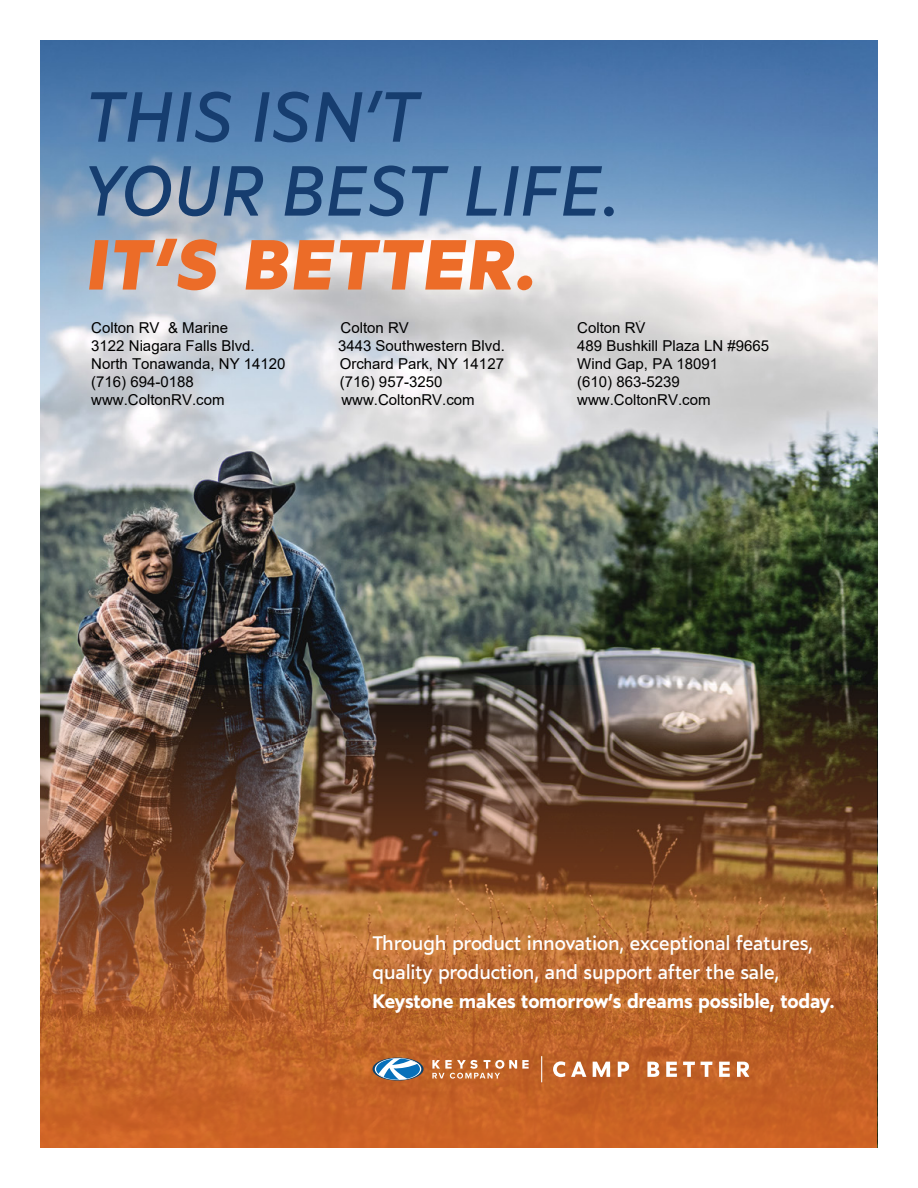
<style>
.page{position:relative;width:918px;height:1188px;background:#fff}
.page>*{position:absolute;margin:0;border:0;box-sizing:border-box;transform-origin:0 0}
.t1{font:italic 70.65px "Marcher";letter-spacing:.01em;color:#163d6f}
.t2{font:800 70.65px "Marcher";color:#ec6c28}
.t3{font:19.5px "Marcher";letter-spacing:-.01em;color:#fff}
.t4{font:600 19.5px "Marcher";letter-spacing:-.01em;color:#fff}
.t5{font:15px "Arial";color:#000}
</style>
<div class="page">
<img style="left:40px;top:40px;width:838px;height:645px">
<img style="left:40px;top:685px;width:838px;height:463px">
<svg style="left:541px;top:1056px;width:1px;height:26px"></svg>
<svg style="left:432px;top:1060px;width:97px;height:19px;background:#cf895c"></svg>
<svg style="left:553px;top:1061px;width:196px;height:16px"></svg>
<svg style="left:373px;top:1058px;width:51px;height:23px"></svg>
<svg style="left:375px;top:1058px;width:46px;height:22px"></svg>
<svg style="left:376px;top:1058px;width:44px;height:22px"></svg>
<svg style="left:378px;top:1058px;width:40px;height:22px"></svg>
<p class="t1" style="left:86px;top:62px;width:335px">THIS ISN’T</p>
<p class="t1" style="left:86px;top:136px;width:537px">YOUR BEST LIFE.</p>
<p class="t2" style="left:86px;top:207px;width:462px">IT’S BETTER.</p>
<p class="t5" style="left:91px;top:317px;width:138px">Colton RV &amp; Marine</p>
<p class="t5" style="left:341px;top:317px;width:70px">Colton RV</p>
<p class="t5" style="left:577px;top:317px;width:70px">Colton RV</p>
<p class="t5" style="left:91px;top:335px;width:165px">3122 Niagara Falls Blvd.</p>
<p class="t5" style="left:338px;top:335px;width:168px">3443 Southwestern Blvd.</p>
<p class="t5" style="left:577px;top:335px;width:193px">489 Bushkill Plaza LN #9665</p>
<p class="t5" style="left:91px;top:353px;width:196px">North Tonawanda, NY 14120</p>
<p class="t5" style="left:340px;top:353px;width:166px">Orchard Park, NY 14127</p>
<p class="t5" style="left:577px;top:353px;width:142px">Wind Gap, PA 18091</p>
<p class="t5" style="left:91px;top:371px;width:104px">(716) 694-0188</p>
<p class="t5" style="left:340px;top:371px;width:104px">(716) 957-3250</p>
<p class="t5" style="left:577px;top:371px;width:104px">(610) 863-5239</p>
<p class="t5" style="left:91px;top:389px;width:135px">www.ColtonRV.com</p>
<p class="t5" style="left:341px;top:389px;width:135px">www.ColtonRV.com</p>
<p class="t5" style="left:577px;top:389px;width:135px">www.ColtonRV.com</p>
<p class="t3" style="left:373px;top:928px;width:442px">Through product innovation, exceptional features,</p>
<p class="t3" style="left:373px;top:957px;width:408px">quality production, and support after the sale,</p>
<p class="t4" style="left:373px;top:986px;width:464px">Keystone makes tomorrow’s dreams possible, today.</p>
</div>
